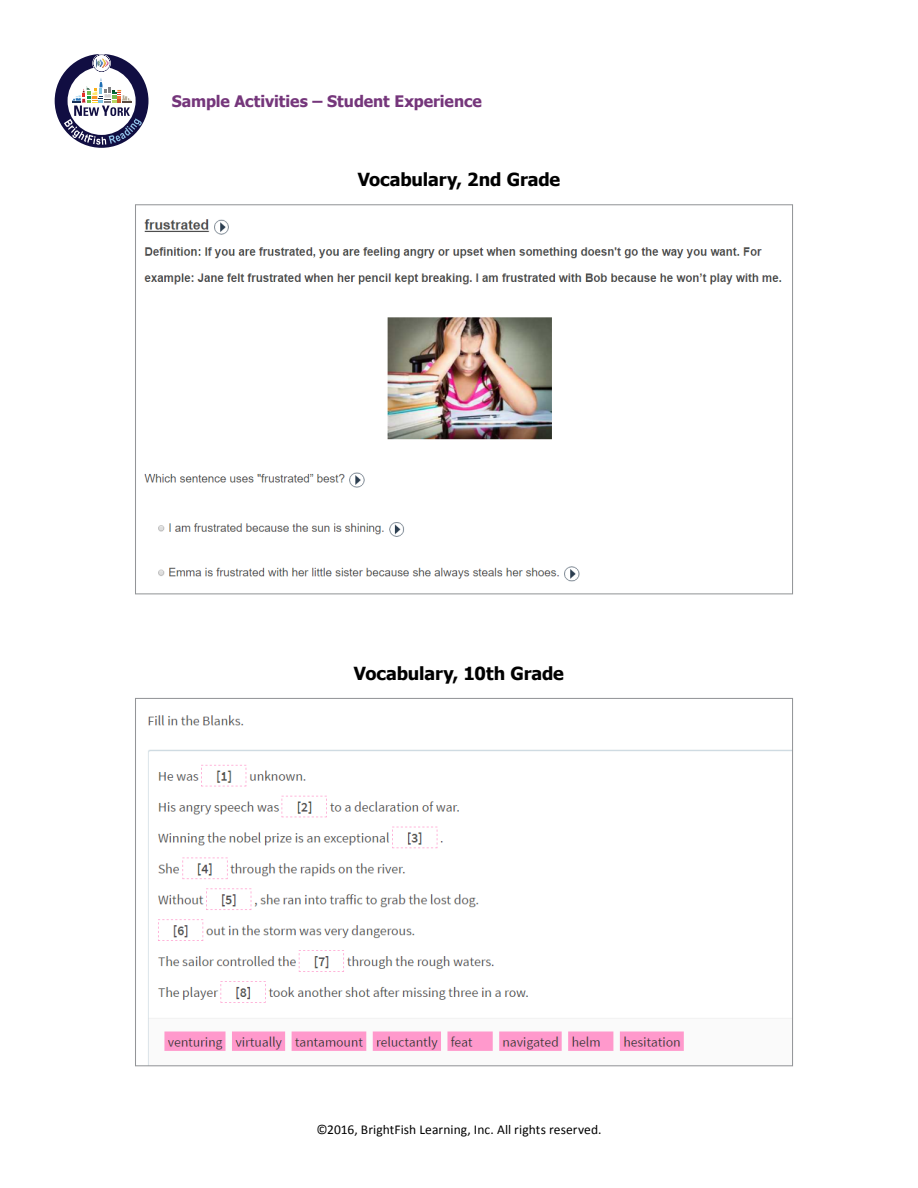
<style>
.page{position:relative;width:918px;height:1188px;background:#fff}
.page>*{position:absolute;margin:0;border:0;box-sizing:border-box;transform-origin:0 0}
.t1{font:700 18px "Tahoma";letter-spacing:-.005em;color:#000}
.t2{font:700 15.9px "Tahoma";letter-spacing:-.005em;color:#75367b}
.t3{font:13.5px "Calibri";letter-spacing:.005em;color:#000}
</style>
<div class="page">
<img style="left:144px;top:219px;width:638px;height:363px">
<img style="left:148px;top:715px;width:643px;height:349px">
<svg style="left:55px;top:54px;width:93px;height:94px"></svg>
<p class="t2" style="left:172px;top:90px;width:312px">Sample Activities – Student Experience</p>
<h1 class="t1" style="left:358px;top:167px;width:204px">Vocabulary, 2nd Grade</h1>
<h1 class="t1" style="left:354px;top:661px;width:212px">Vocabulary, 10th Grade</h1>
<p class="t3" style="left:316px;top:1121px;width:287px">©2016, BrightFish Learning, Inc. All rights reserved.</p>
</div>
